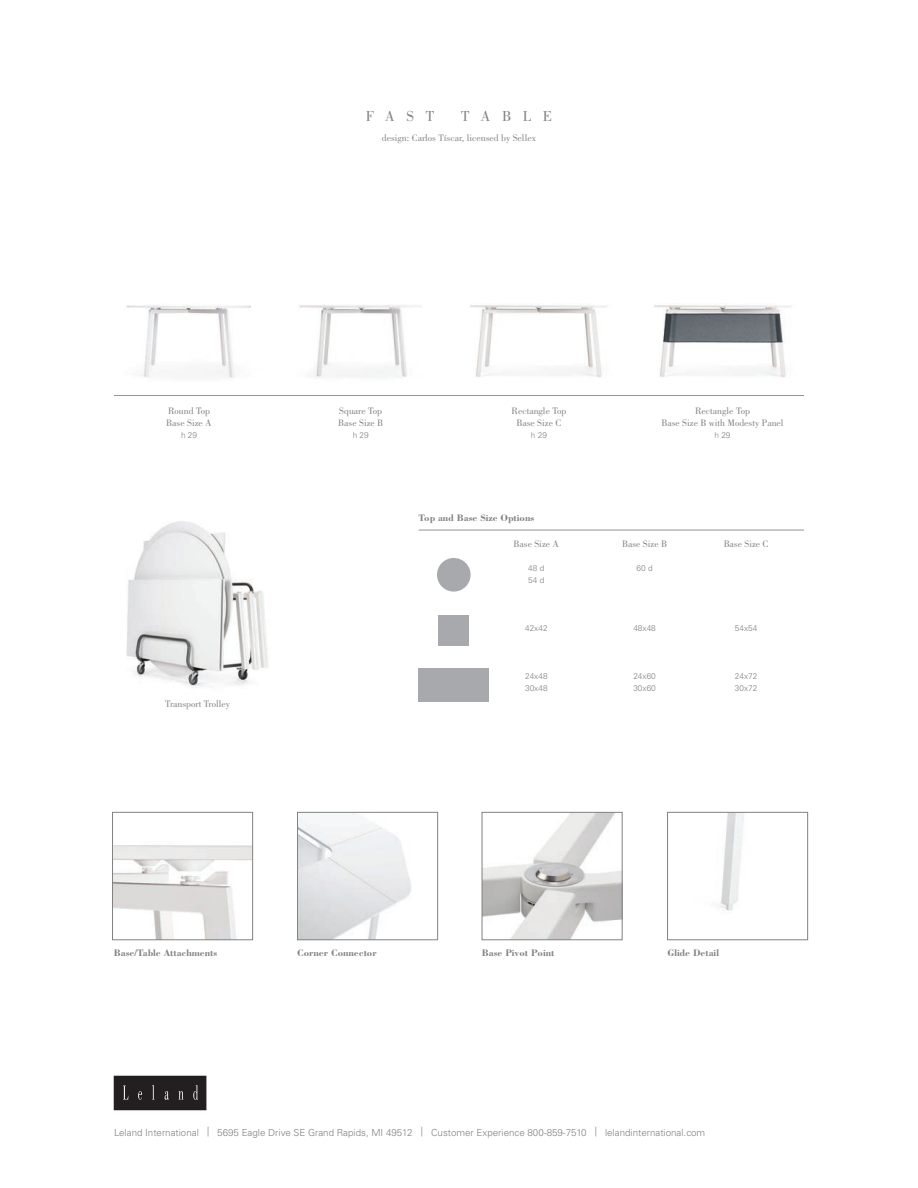
<style>
.page{position:relative;width:918px;height:1188px;background:#fff}
.page>*{position:absolute;margin:0;border:0;box-sizing:border-box;transform-origin:0 0}
.t1{font:15px "Bodoni";letter-spacing:.78em;color:#808285}
.t2{font:9.75px/12px "Bodoni";color:#808285}
.t3{font:300 9.75px "Univers";color:#808285}
.t4{font:700 9.75px "Bodoni";color:#808285}
.t5{font:300 8.25px/12px "Univers";color:#808285}
</style>
<div class="page">
<div style="left:114px;top:1076px;width:92px;height:34px;background:#231f20"></div>
<svg style="left:123px;top:1086px;width:5px;height:14px"></svg>
<svg style="left:138px;top:1091px;width:4px;height:9px"></svg>
<svg style="left:152px;top:1085px;width:3px;height:15px"></svg>
<svg style="left:165px;top:1091px;width:4px;height:9px"></svg>
<svg style="left:179px;top:1091px;width:4px;height:9px"></svg>
<svg style="left:193px;top:1085px;width:5px;height:15px"></svg>
<hr style="left:114px;top:395px;width:690px;height:1px;background:#939598">
<hr style="left:418px;top:530px;width:386px;height:1px;background:#939598">
<img style="left:484px;top:814px;width:136px;height:124px">
<div style="left:482px;top:812px;width:140px;height:128px;border:1px solid #808285"></div>
<img style="left:719px;top:814px;width:25px;height:97px">
<div style="left:667px;top:812px;width:141px;height:128px;border:1px solid #808285"></div>
<img style="left:299px;top:814px;width:112px;height:124px">
<div style="left:297px;top:812px;width:141px;height:128px;border:1px solid #808285"></div>
<img style="left:114px;top:845px;width:137px;height:93px">
<div style="left:112px;top:812px;width:141px;height:128px;border:1px solid #808285"></div>
<img style="left:299px;top:304px;width:123px;height:75px">
<img style="left:126px;top:305px;width:125px;height:73px">
<img style="left:470px;top:304px;width:137px;height:74px">
<img style="left:654px;top:303px;width:137px;height:75px">
<img style="left:126px;top:521px;width:142px;height:167px">
<div style="left:437px;top:558px;width:34px;height:34px;background:#a8a9ad;border-radius:50%"></div>
<div style="left:439px;top:615px;width:30px;height:31px;background:#a8a9ad"></div>
<div style="left:418px;top:668px;width:71px;height:34px;background:#a8a9ad"></div>
<p class="t2" style="left:166px;top:405px;width:47px">Round Top<br>Base Size A</p>
<p class="t5" style="left:181px;top:430px;width:18px">h 29</p>
<p class="t2" style="left:165px;top:698px;width:66px">Transport Trolley</p>
<h1 class="t1" style="left:366px;top:108px;width:70px">FAST</h1>
<h1 class="t1" style="left:461px;top:108px;width:92px">TABLE</h1>
<p class="t2" style="left:382px;top:132px;width:156px">design: Carlos Tíscar, licensed by Sellex</p>
<p class="t2" style="left:338px;top:405px;width:46px">Square Top<br>Base Size B</p>
<p class="t5" style="left:353px;top:430px;width:18px">h 29</p>
<p class="t2" style="left:512px;top:405px;width:56px;text-align:center">Rectangle Top<br>Base Size C</p>
<p class="t5" style="left:531px;top:430px;width:18px">h 29</p>
<p class="t4" style="left:418px;top:512px;width:117px">Top and Base Size Options</p>
<p class="t2" style="left:514px;top:538px;width:47px">Base Size A</p>
<p class="t5" style="left:528px;top:562px;width:18px">48 d<br>54 d</p>
<p class="t5" style="left:525px;top:622px;width:24px">42x42</p>
<p class="t5" style="left:525px;top:670px;width:24px">24x48<br>30x48</p>
<p class="t2" style="left:661px;top:405px;width:124px;text-align:center">Rectangle Top<br>Base Size B with Modesty Panel</p>
<p class="t5" style="left:714px;top:430px;width:18px">h 29</p>
<p class="t2" style="left:622px;top:538px;width:46px">Base Size B</p>
<p class="t5" style="left:637px;top:562px;width:18px">60 d</p>
<p class="t2" style="left:724px;top:538px;width:46px">Base Size C</p>
<p class="t5" style="left:633px;top:622px;width:24px">48x48</p>
<p class="t5" style="left:735px;top:622px;width:24px">54x54</p>
<p class="t5" style="left:633px;top:670px;width:24px">24x60<br>30x60</p>
<p class="t5" style="left:735px;top:670px;width:24px">24x72<br>30x72</p>
<p class="t4" style="left:114px;top:947px;width:105px">Base/Table Attachments</p>
<p class="t4" style="left:297px;top:947px;width:81px">Corner Connector</p>
<p class="t4" style="left:482px;top:947px;width:74px">Base Pivot Point</p>
<p class="t4" style="left:667px;top:947px;width:53px">Glide Detail</p>
<p class="t3" style="left:114px;top:1126px;width:593px">Leland International | 5695 Eagle Drive SE Grand Rapids, MI 49512 | Customer Experience 800-859-7510 | lelandinternational.com</p>
</div>
